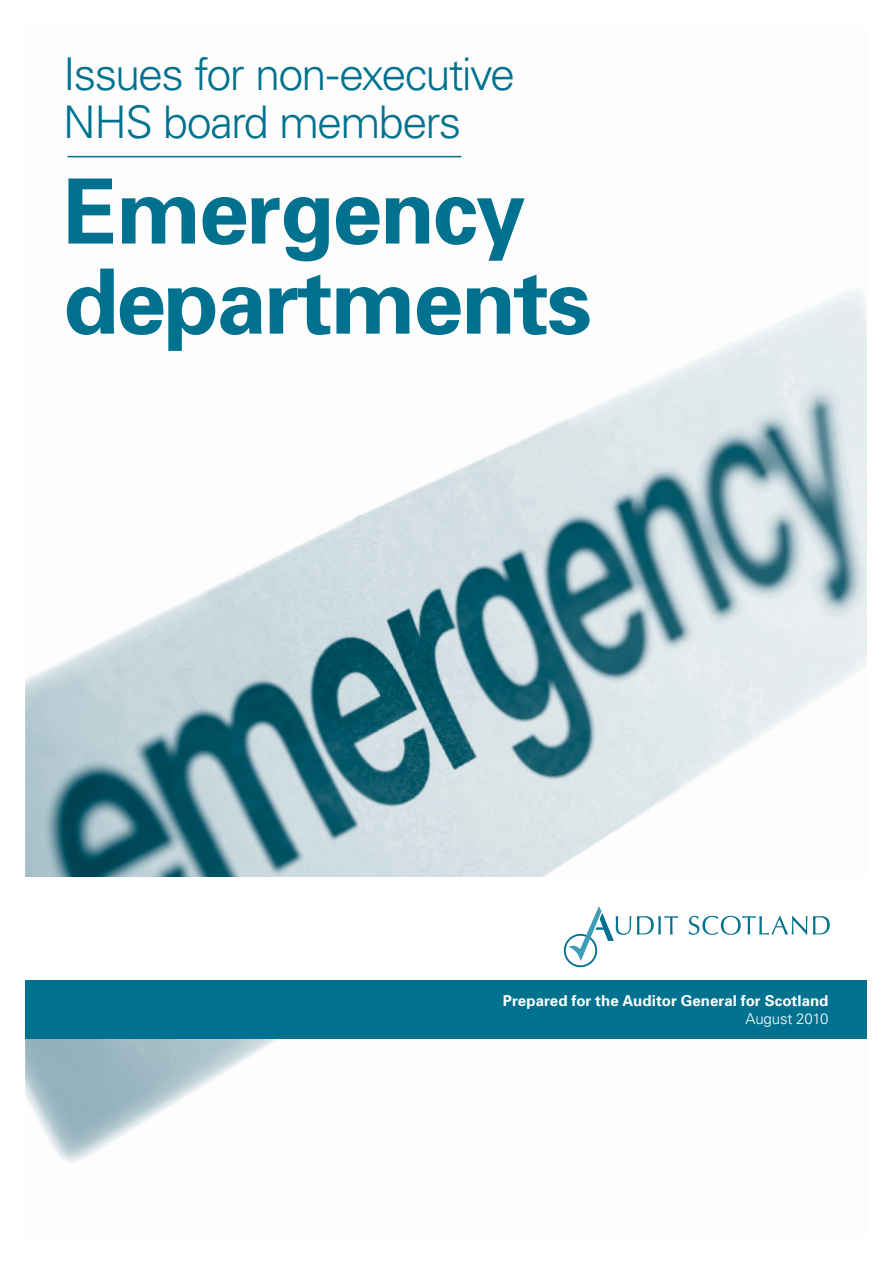
<style>
.page{position:relative;width:893px;height:1263px;background:#fff}
.page>*{position:absolute;margin:0;border:0;box-sizing:border-box;transform-origin:0 0}
.t1{font:700 90px/90px "Univers";letter-spacing:-.025em;color:#00728f}
.t2{font:300 45px/48px "Univers";letter-spacing:-.04em;color:#00728f}
.t3{font:700 15px/18px "Univers";color:#fff;text-align:right}
.s1{font-weight:300}
</style>
<div class="page">
<img style="left:25px;top:155px;width:842px;height:1008px">
<div style="left:0;top:877px;width:893px;height:160px;background:#fff"></div>
<div style="left:26px;top:980px;width:841px;height:58px;background:#00728f"></div>
<div style="left:564px;top:934px;width:33px;height:33px;border:2px solid #00728f;border-radius:50%"></div>
<svg style="left:569px;top:906px;width:62px;height:55px"></svg>
<svg style="left:637px;top:916px;width:41px;height:18px"></svg>
<svg style="left:689px;top:916px;width:118px;height:19px"></svg>
<svg style="left:813px;top:916px;width:17px;height:18px"></svg>
<hr style="left:68px;top:156px;width:393px;height:1px;background:#00728f">
<h2 class="t2" style="left:63px;top:50px;width:453px">Issues for non-executive<br>NHS board members</h2>
<h2 class="t1" style="left:63px;top:167px;width:530px">Emergency departments</h2>
<p class="t3" style="left:503px;top:991px;width:327px">Prepared for the Auditor General for Scotland<br><span class="s1">August 2010</span></p>
</div>
